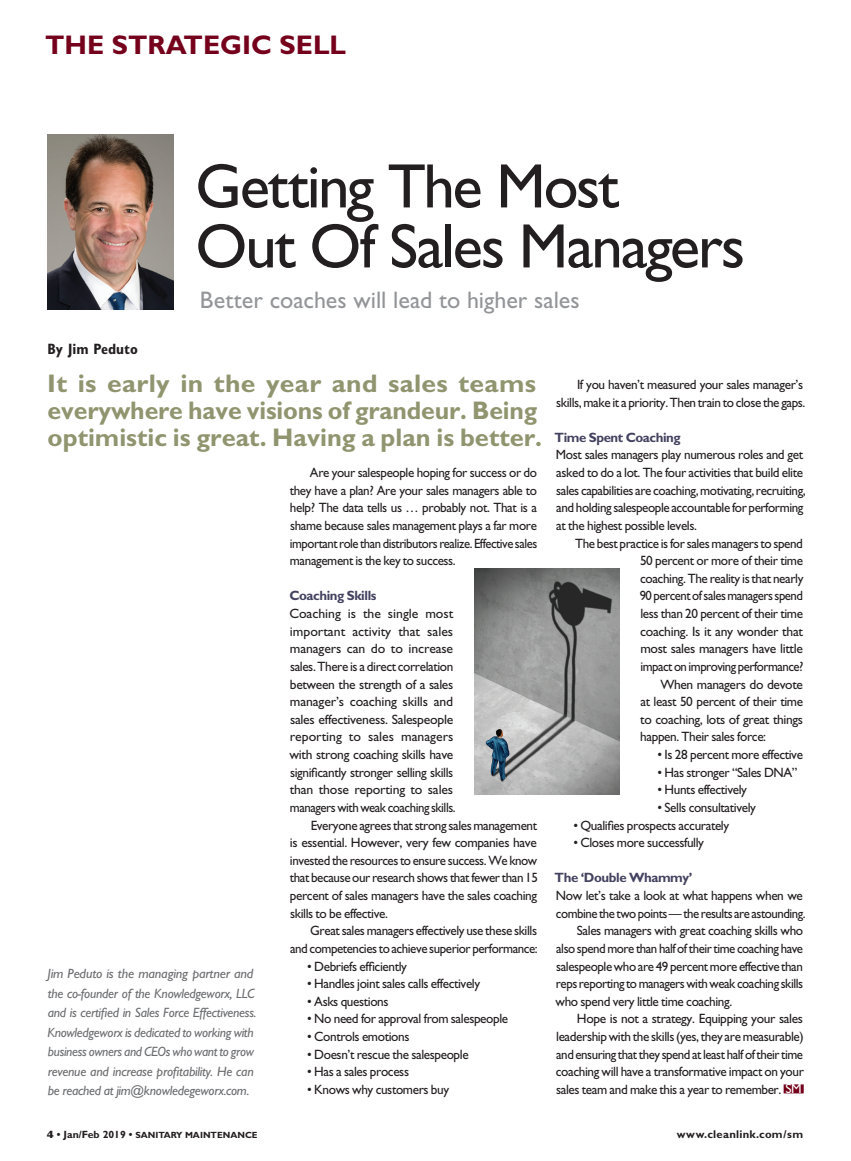
<style>
.page{position:relative;width:851px;height:1161px;background:#fff}
.page>*{position:absolute;margin:0;border:0;box-sizing:border-box;transform-origin:0 0}
.Headline-dept{font:63px/60px "Gill Sans";letter-spacing:-.035em;color:#231f20}
.Tag-1st_Pg{font:700 27px "Gill Sans";color:#75001c}
.Body-GS_intro_2{font:700 25.5px/27px "Gill Sans";color:#90956f;scale:1.04 1}
.deck-upclose{font:24px "Gill Sans";color:#939598}
.By_line{font:700 condensed 15px "Gill Sans";color:#231f20}
.Body-GS{font:13.5px/17.7px "Gill Sans";letter-spacing:-.03em;color:#231f20;text-align:justify}
.Body-GS-2{font:italic 13.5px/19.5px "Gill Sans";letter-spacing:-.02em;color:#6c6d70;scale:1.04 1}
.Body-GS-3{font:700 13.5px "Gill Sans";letter-spacing:-.03em;color:#434260}
.t1{font:700 11.25px "Gill Sans";letter-spacing:.02em;color:#231f20}
.t2{font:700 9px "Gill Sans";color:#231f20}
.s1{color:#fff}
.s2{font-weight:800;font-size:10.5px}
.s3{font-size:10.5px}
</style>
<div class="page">
<div style="left:783px;top:1084px;width:20px;height:9px;background:#75001c"></div>
<img style="left:47px;top:135px;width:126px;height:174px">
<img style="left:474px;top:569px;width:145px;height:225px">
<p class="Tag-1st_Pg" style="left:45px;top:29px;width:302px">THE STRATEGIC SELL</p>
<p class="Headline-dept" style="left:195px;top:156px;width:551px">Getting The Most<br>Out Of Sales Managers</p>
<p class="By_line" style="left:47px;top:340px;width:92px">By Jim Peduto</p>
<p class="deck-upclose" style="left:200px;top:286px;width:381px">Better coaches will lead to higher sales</p>
<p class="Body-GS_intro_2" style="left:47px;top:370px;width:477px">It is early in the year and sales teams everywhere have visions of grandeur. Being optimistic is great. Having a plan is better.</p>
<p class="Body-GS" style="left:556px;top:375px;width:251px;text-align:right">If you haven’t measured your sales manager’s skills, make it a priority. Then train to close the gaps.</p>
<p class="Body-GS-3" style="left:554px;top:429px;width:128px">Time Spent Coaching</p>
<p class="Body-GS" style="left:556px;top:446px;width:251px;text-align:left">Most sales managers play numerous roles and get asked to do a lot. The four activities that build elite sales capabilities are coaching, motivating, recruiting, and holding salespeople accountable for performing at the highest possible levels.</p>
<p class="Body-GS" style="left:639px;top:534px;width:165px;text-indent:-64px">The best practice is for sales managers to spend 50 percent or more of their time coaching. The reality is that nearly 90 percent of sales managers spend less than 20 percent of their time coaching. Is it any wonder that most sales managers have little impact on improving performance?</p>
<p class="Body-GS" style="left:640px;top:675px;width:164px;text-indent:20px">When managers do devote at least 50 percent of their time to coaching, lots of great things happen. Their sales force:</p>
<p class="Body-GS" style="left:657px;top:746px;width:147px">• Is 28 percent more effective</p>
<p class="Body-GS" style="left:657px;top:763px;width:141px">• Has stronger “Sales DNA”</p>
<p class="Body-GS" style="left:657px;top:781px;width:91px">• Hunts effectively</p>
<p class="Body-GS" style="left:657px;top:798px;width:100px">• Sells consultatively</p>
<p class="Body-GS" style="left:573px;top:816px;width:157px">• Qualifies prospects accurately</p>
<p class="Body-GS" style="left:573px;top:834px;width:132px">• Closes more successfully</p>
<p class="Body-GS-3" style="left:554px;top:870px;width:139px">The ‘Double Whammy’</p>
<p class="Body-GS" style="left:556px;top:887px;width:251px">Now let’s take a look at what happens when we combine the two points — the results are astounding.</p>
<p class="Body-GS" style="left:555px;top:922px;width:249px;text-indent:21px">Sales managers with great coaching skills who also spend more than half of their time coaching have salespeople who are 49 percent more effective than reps reporting to managers with weak coaching skills who spend very little time coaching.</p>
<p class="Body-GS" style="left:556px;top:1010px;width:249px;text-indent:21px">Hope is not a strategy. Equipping your sales leadership with the skills (yes, they are measurable) and ensuring that they spend at least half of their time coaching will have a transformative impact on your sales team and make this a year to remember. <span class="s1">SM</span></p>
<p class="Body-GS" style="left:290px;top:464px;width:249px;text-indent:20px">Are your salespeople hoping for success or do they have a plan? Are your sales managers able to help? The data tells us … probably not. That is a shame because sales management plays a far more important role than distributors realize. Effective sales management is the key to success.</p>
<p class="Body-GS-3" style="left:289px;top:588px;width:89px">Coaching Skills</p>
<p class="Body-GS" style="left:289px;top:605px;width:168px;text-align:left">Coaching is the single most important activity that sales managers can do to increase sales. There is a direct correlation between the strength of a sales manager’s coaching skills and sales effectiveness. Salespeople reporting to sales managers with strong coaching skills have significantly stronger selling skills than those reporting to sales managers with weak coaching skills.</p>
<p class="Body-GS" style="left:290px;top:816px;width:249px;text-indent:21px">Everyone agrees that strong sales management is essential. However, very few companies have invested the resources to ensure success. We know that because our research shows that fewer than 15 percent of sales managers have the sales coaching skills to be effective.</p>
<p class="Body-GS" style="left:290px;top:922px;width:249px;text-align:right">Great sales managers effectively use these skills and competencies to achieve superior performance:</p>
<p class="Body-GS" style="left:307px;top:957px;width:101px">• Debriefs efficiently</p>
<p class="Body-GS" style="left:307px;top:975px;width:174px">• Handles joint sales calls effectively</p>
<p class="Body-GS" style="left:307px;top:992px;width:83px">• Asks questions</p>
<p class="Body-GS" style="left:307px;top:1010px;width:202px">• No need for approval from salespeople</p>
<p class="Body-GS" style="left:307px;top:1028px;width:104px">• Controls emotions</p>
<p class="Body-GS" style="left:307px;top:1045px;width:163px">• Doesn’t rescue the salespeople</p>
<p class="Body-GS" style="left:307px;top:1063px;width:103px">• Has a sales process</p>
<p class="Body-GS" style="left:307px;top:1080px;width:143px">• Knows why customers buy</p>
<p class="Body-GS-2" style="left:47px;top:964px;width:202px">Jim Peduto is the managing partner and the co-founder of the Knowledgeworx, LLC and is certified in Sales Force Effectiveness.<br>Knowledgeworx is dedicated to working with business owners and CEOs who want to grow revenue and increase profitability. He can be reached at jim@knowledegeworx.com.</p>
<p class="t2" style="left:47px;top:1130px;width:212px"><span class="s2">4</span> <span class="s3">• Jan/Feb 2019 •</span> SANITARY MAINTENANCE</p>
<p class="t1" style="left:676px;top:1128px;width:128px">www.cleanlink.com/sm</p>
</div>
